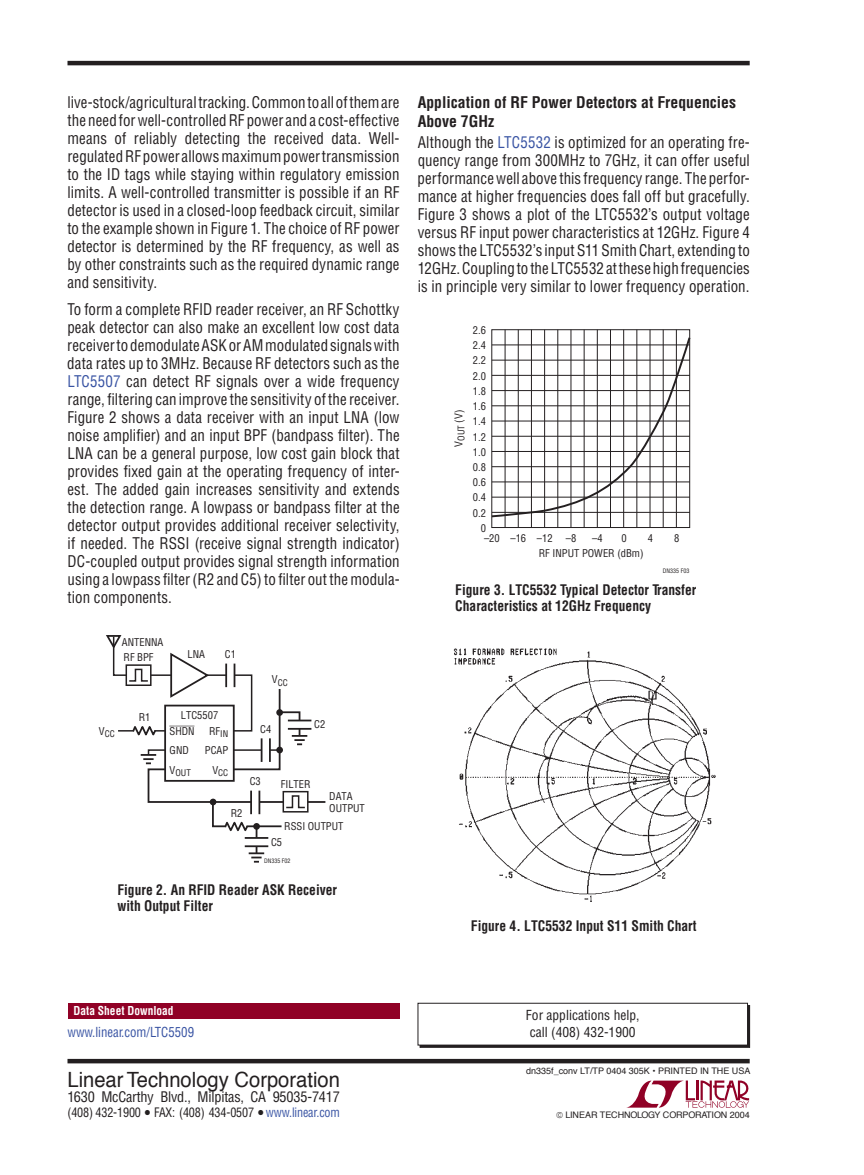
<style>
.page{position:relative;width:864px;height:1175px;background:#fff}
.page>*{position:absolute;margin:0;border:0;box-sizing:border-box;transform-origin:0 0}
.t1{font:21px "Helvetica";color:#231f20;scale:.96 1}
.t2{font:15.75px/18px "Linear Helv Cond";letter-spacing:.005em;color:#231f20;text-align:justify;scale:.95 1}
.t3{font:700 15.75px/18.8px "Linear Helv Cond";color:#231f20}
.t4{font:700 14.25px/15.8px "Linear Helv Cond";color:#231f20;scale:.95 1}
.t5{font:condensed 14.25px "Helvetica LT Std";letter-spacing:-.01em;color:#231f20}
.t6{font:13.5px/16.5px "Linear Helv Cond";color:#231f20}
.t7{font:13.5px "Linear Helv Cond";color:#3853a3;scale:.95 1}
.t8{font:condensed 12.75px "Helvetica LT Std";letter-spacing:-.01em;color:#231f20;scale:.95 1}
.t9{font:700 12px "Linear Helv Cond";color:#fff;scale:.95 1}
.t10{font:10.5px/15.1px "Linear Helv Cond";color:#231f20}
.t11{font:10.5px "Linear Helv Cond Ovr";color:#231f20}
.t12{font:9px "Helvetica";color:#231f20}
.t13{font:9px "Linear Helv Cond";color:#231f20}
.t14{font:6px "Linear Helv Cond";color:#231f20}
.s1{color:#3853a3}
.s2{font-style:inherit}
</style>
<div class="page">
<svg style="left:626px;top:1080px;width:124px;height:28px"></svg>
<hr style="left:68px;top:61px;width:682px;height:4px;background:#231f20">
<div style="left:68px;top:1058px;width:682px;height:5px;background:#231f20"></div>
<div style="left:68px;top:1003px;width:332px;height:15px;background:#900126"></div>
<div style="left:420px;top:1005px;width:330px;height:42px;border:1px solid #231f20"></div>
<div style="left:418px;top:1003px;width:330px;height:42px;background:#fff"></div>
<div style="left:418px;top:1002px;width:330px;height:43px;border:1px solid #231f20"></div>
<hr style="left:256px;top:828px;width:1px;height:32px;background:#231f20">
<svg style="left:249px;top:852px;width:15px;height:10px"></svg>
<div style="left:254px;top:838px;width:5px;height:8px;background:#fff"></div>
<hr style="left:245px;top:845px;width:23px;height:2px;background:#231f20">
<svg style="left:106px;top:635px;width:220px;height:203px"></svg>
<div style="left:491px;top:329px;width:199px;height:199px;border:1px solid #231f20"></div>
<hr style="left:518px;top:330px;width:1px;height:198px;background:#231f20">
<hr style="left:531px;top:330px;width:1px;height:198px;background:#231f20">
<hr style="left:544px;top:330px;width:1px;height:198px;background:#231f20">
<hr style="left:558px;top:330px;width:1px;height:198px;background:#231f20">
<hr style="left:571px;top:330px;width:1px;height:198px;background:#231f20">
<hr style="left:584px;top:330px;width:1px;height:198px;background:#231f20">
<hr style="left:597px;top:330px;width:1px;height:198px;background:#231f20">
<hr style="left:610px;top:330px;width:1px;height:198px;background:#231f20">
<hr style="left:623px;top:330px;width:1px;height:198px;background:#231f20">
<hr style="left:637px;top:330px;width:1px;height:198px;background:#231f20">
<hr style="left:663px;top:330px;width:1px;height:198px;background:#231f20">
<hr style="left:676px;top:330px;width:1px;height:198px;background:#231f20">
<hr style="left:650px;top:330px;width:1px;height:198px;background:#231f20">
<hr style="left:505px;top:330px;width:1px;height:198px;background:#231f20">
<svg style="left:491px;top:335px;width:200px;height:183px"></svg>
<img style="left:453px;top:648px;width:263px;height:254px">
<p class="t2" style="left:67px;top:93px;width:351px">live-stock/agriculturaltracking. Commontoallofthemare the need forwell-controlledRF power and a cost-effective means of reliably detecting the received data. Well&shy;regulatedRF power allowsmaximumpowertransmission to the ID tags while staying within regulatory emission limits. A well-controlled transmitter is possible if an RF detector is used in a closed-loop feedback circuit, similar to the example shown in Figure 1. The choice of RF power detector is determined by the RF frequency, as well as by other constraints such as the required dynamic range and sensitivity.</p>
<p class="t2" style="left:67px;top:300px;width:351px">To form a complete RFID reader receiver, an RF Schottky peak detector can also make an excellent low cost data receivertodemodulateASKorAMmodulatedsignalswith data rates up to 3MHz. Because RF detectors such as the <span class="s1">LTC5507</span> can detect RF signals over a wide frequency range, filtering can improve the sensitivity of the receiver.<br>Figure 2 shows a data receiver with an input LNA (low noise amplifier) and an input BPF (bandpass filter). The LNA can be a general purpose, low cost gain block that provides fixed gain at the operating frequency of inter&shy;est. The added gain increases sensitivity and extends the detection range. A lowpass or bandpass filter at the detector output provides additional receiver selectivity, if needed. The RSSI (receive signal strength indicator)<br>DC-coupled output provides signal strength information using a lowpass filter (R2 and C5) to filter out the modula&shy;tion components.</p>
<p class="t10" style="left:122px;top:635px;width:43px">ANTENNA</p>
<p class="t10" style="left:124px;top:649px;width:32px">RF BPF</p>
<p class="t10" style="left:188px;top:647px;width:19px">LNA</p>
<p class="t10" style="left:225px;top:647px;width:13px">C1</p>
<p class="t13" style="left:272px;top:676px;width:17px"><sup>V</sup>CC</p>
<p class="t13" style="left:99px;top:728px;width:17px"><sup>V</sup>CC</p>
<p class="t10" style="left:139px;top:710px;width:13px">R1</p>
<p class="t10" style="left:181px;top:707px;width:39px">LTC5507</p>
<p class="t11" style="left:170px;top:724px;width:27px">SHDN</p>
<p class="t10" style="left:170px;top:742px;width:21px">GND</p>
<p class="t13" style="left:170px;top:767px;width:23px"><sup>V</sup>OUT</p>
<p class="t10" style="left:205px;top:721px;width:25px;line-height:19.5px;text-align:center">RF<sub>IN<br></sub>PCAP</p>
<p class="t13" style="left:212px;top:767px;width:17px"><sup>V</sup>CC</p>
<p class="t10" style="left:231px;top:805px;width:13px">R2</p>
<p class="t10" style="left:260px;top:721px;width:13px">C4</p>
<p class="t10" style="left:314px;top:717px;width:13px">C2</p>
<p class="t10" style="left:250px;top:774px;width:13px">C3</p>
<p class="t10" style="left:281px;top:776px;width:31px">FILTER</p>
<p class="t10" style="left:329px;top:790px;width:37px;line-height:12px">DATA<br>OUTPUT</p>
<p class="t10" style="left:284px;top:818px;width:61px">RSSI OUTPUT</p>
<p class="t10" style="left:271px;top:834px;width:13px">C5</p>
<p class="t14" style="left:264px;top:856px;width:28px">DN335 F02</p>
<p class="t4" style="left:117px;top:882px;width:233px">Figure 2. An RFID Reader ASK Receiver with Output Filter</p>
<p class="t3" style="left:418px;top:93px;width:320px">Application of RF Power Detectors at Frequencies<br>Above 7GHz</p>
<p class="t2" style="left:418px;top:133px;width:351px">Although the <span class="s1">LTC5532</span> is optimized for an operating fre&shy;quency range from 300MHz to 7GHz, it can offer useful performancewell above this frequency range. The perfor&shy;mance at higher frequencies does fall off but gracefully.<br>Figure 3 shows a plot of the LTC5532’s output voltage versus RF input power characteristics at 12GHz. Figure 4 shows the LTC5532’s input S11 Smith Chart, extending to 12GHz. Coupling to the LTC5532 atthese high frequencies is in principle very similar to lower frequency operation.</p>
<p class="t10" style="left:473px;top:322px;width:15px">2.6<br>2.4</p>
<p class="t10" style="left:473px;top:353px;width:15px">2.2<br>2.0</p>
<p class="t10" style="left:473px;top:383px;width:15px">1.8</p>
<p class="t10" style="left:451px;top:447px;width:38px;rotate:-90deg">V<sub>OUT</sub> (V)</p>
<p class="t10" style="left:473px;top:398px;width:15px;text-align:justify">1.6<br>1.4<br>1.2</p>
<p class="t10" style="left:473px;top:444px;width:15px;text-align:right">1.0<br>0.8<br>0.6<br>0.4<br>0.2<br>0</p>
<p class="t10" style="left:484px;top:530px;width:17px">–20</p>
<p class="t10" style="left:510px;top:530px;width:44px">–16 –12</p>
<p class="t10" style="left:566px;top:530px;width:12px">–8</p>
<p class="t10" style="left:621px;top:530px;width:7px">0</p>
<p class="t10" style="left:648px;top:530px;width:7px">4</p>
<p class="t10" style="left:674px;top:530px;width:7px">8</p>
<p class="t10" style="left:592px;top:530px;width:12px">–4</p>
<p class="t10" style="left:539px;top:546px;width:106px">RF INPUT POWER (dBm)</p>
<p class="t14" style="left:663px;top:567px;width:28px">DN335 F03</p>
<p class="t4" style="left:455px;top:582px;width:255px">Figure 3. LTC5532 Typical Detector Transfer<br>Characteristics at 12GHz Frequency</p>
<p class="t4" style="left:471px;top:917px;width:239px">Figure 4. LTC5532 Input S11 Smith Chart</p>
<p class="t9" style="left:74px;top:1002px;width:107px">Data Sheet Download</p>
<p class="t7" style="left:68px;top:1023px;width:135px">www.linear.com/LTC5509</p>
<h1 class="t1" style="left:68px;top:1063px;width:285px">Linear Technology Corporation</h1>
<p class="t5" style="left:68px;top:1088px;width:274px">1630 McCarthy Blvd., Milpitas, CA 95035-7417</p>
<p class="t8" style="left:68px;top:1104px;width:288px">(408) 432-1900 ● <span class="s2">FAX</span>: (408) 434-0507 ● <span class="s1">www.linear.com</span></p>
<p class="t6" style="left:526px;top:1006px;width:115px">For applications help, call (408) 432-1900</p>
<p class="t12" style="left:526px;top:1064px;width:226px">dn335f_conv LT/TP 0404 305K • PRINTED IN THE USA</p>
<p class="t12" style="left:565px;top:1107px;width:186px">LINEAR TECHNOLOGY CORPORATION 2004</p>
</div>
